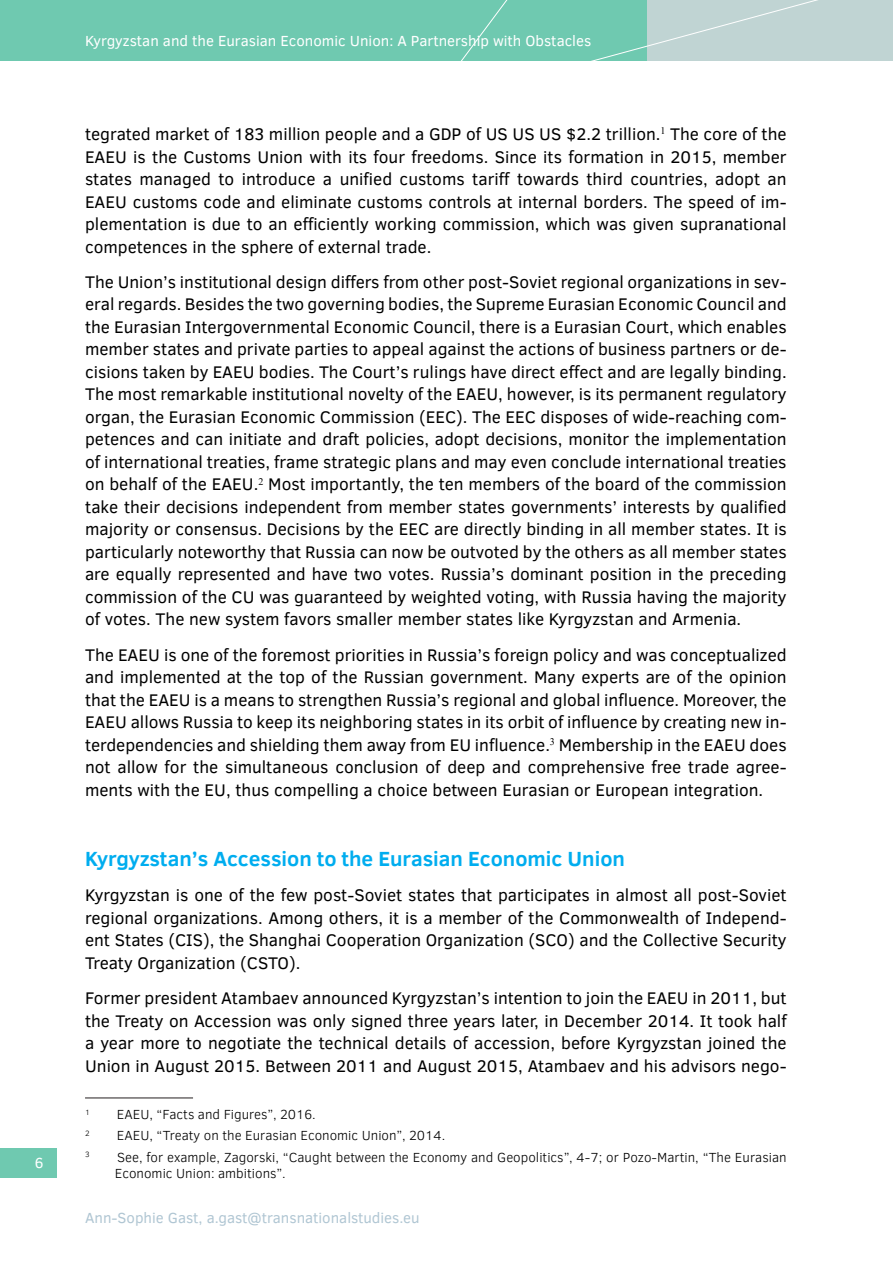
<style>
.page{position:relative;width:893px;height:1263px;background:#fff}
.page>*{position:absolute;margin:0;border:0;box-sizing:border-box;transform-origin:0 0}
.t1{font:700 21px "Clear Sans";color:#00adef}
.t2{font:17.25px/22.5px "Clear Sans";color:#000;text-align:justify}
.t3{font:15px "Clear Sans";color:#fff}
.t4{font:15px "Clear Sans";color:#b0c6d3}
.t5{font:300 13.5px/16.2px "Clear Sans";color:#000}
.t6{font:300 7.8px "Clear Sans";color:#000}
</style>
<div class="page">
<div style="left:0;top:0;width:646px;height:61px;background:#6fc9b0"></div>
<svg style="left:461px;top:0;width:432px;height:61px"></svg>
<div style="left:0;top:1148px;width:56px;height:30px;background:#6fc9b0"></div>
<hr style="left:85px;top:1098px;width:108px;height:1px;background:#231f20">
<p class="t3" style="left:35px;top:1153px;width:10px">6</p>
<p class="t3" style="left:85px;top:30px;width:508px">Kyrgyzstan and the Eurasian Economic Union: A Partnership with Obstacles</p>
<p class="t2" style="left:85px;top:123px;width:703px">tegrated market of 183 million people and a GDP of US US US $2.2 trillion.<sup>1</sup> The core of the EAEU is the Customs Union with its four freedoms. Since its formation in 2015, member states managed to introduce a unified customs tariff towards third countries, adopt an EAEU customs code and eliminate customs controls at internal borders. The speed of im&shy;plementation is due to an efficiently working commission, which was given supranational competences in the sphere of external trade.</p>
<p class="t2" style="left:85px;top:271px;width:703px">The Union’s institutional design differs from other post-Soviet regional organizations in sev&shy;eral regards. Besides the two governing bodies, the Supreme Eurasian Economic Council and the Eurasian Intergovernmental Economic Council, there is a Eurasian Court, which enables member states and private parties to appeal against the actions of business partners or de&shy;cisions taken by EAEU bodies. The Court’s rulings have direct effect and are legally binding.<br>The most remarkable institutional novelty of the EAEU, however, is its permanent regulatory organ, the Eurasian Economic Commission (EEC). The EEC disposes of wide-reaching com&shy;petences and can initiate and draft policies, adopt decisions, monitor the implementation of international treaties, frame strategic plans and may even conclude international treaties on behalf of the EAEU.<sup>2</sup> Most importantly, the ten members of the board of the commission take their decisions independent from member states governments’ interests by qualified majority or consensus. Decisions by the EEC are directly binding in all member states. It is particularly noteworthy that Russia can now be outvoted by the others as all member states are equally represented and have two votes. Russia’s dominant position in the preceding commission of the CU was guaranteed by weighted voting, with Russia having the majority of votes. The new system favors smaller member states like Kyrgyzstan and Armenia.</p>
<p class="t2" style="left:85px;top:643px;width:703px">The EAEU is one of the foremost priorities in Russia’s foreign policy and was conceptualized and implemented at the top of the Russian government. Many experts are of the opinion that the EAEU is a means to strengthen Russia’s regional and global influence. Moreover, the EAEU allows Russia to keep its neighboring states in its orbit of influence by creating new in&shy;terdependencies and shielding them away from EU influence.<sup>3</sup> Membership in the EAEU does not allow for the simultaneous conclusion of deep and comprehensive free trade agree&shy;ments with the EU, thus compelling a choice between Eurasian or European integration.</p>
<p class="t1" style="left:85px;top:844px;width:541px">Kyrgyzstan’s Accession to the Eurasian Economic Union</p>
<p class="t2" style="left:85px;top:884px;width:703px">Kyrgyzstan is one of the few post-Soviet states that participates in almost all post-Soviet regional organizations. Among others, it is a member of the Commonwealth of Independ&shy;ent States (CIS), the Shanghai Cooperation Organization (SCO) and the Collective Security Treaty Organization (CSTO).</p>
<p class="t2" style="left:85px;top:987px;width:703px">Former president Atambaev announced Kyrgyzstan’s intention to join the EAEU in 2011, but the Treaty on Accession was only signed three years later, in December 2014. It took half a year more to negotiate the technical details of accession, before Kyrgyzstan joined the Union in August 2015. Between 2011 and August 2015, Atambaev and his advisors nego-</p>
<p class="t6" style="left:85px;top:1107px;width:6px">1</p>
<p class="t5" style="left:117px;top:1106px;width:200px">EAEU, “Facts and Figures”, 2016.</p>
<p class="t6" style="left:85px;top:1128px;width:6px">2</p>
<p class="t5" style="left:117px;top:1128px;width:330px">EAEU, “Treaty on the Eurasian Economic Union”, 2014.</p>
<p class="t6" style="left:85px;top:1149px;width:6px">3</p>
<p class="t5" style="left:115px;top:1149px;width:673px">See, for example, Zagorski, “Caught between the Economy and Geopolitics”, 4-7; or Pozo-Martin, “The Eurasian<br>Economic Union: ambitions”.</p>
<p class="t4" style="left:85px;top:1207px;width:336px">Ann-Sophie Gast, a.gast@transnationalstudies.eu</p>
</div>
